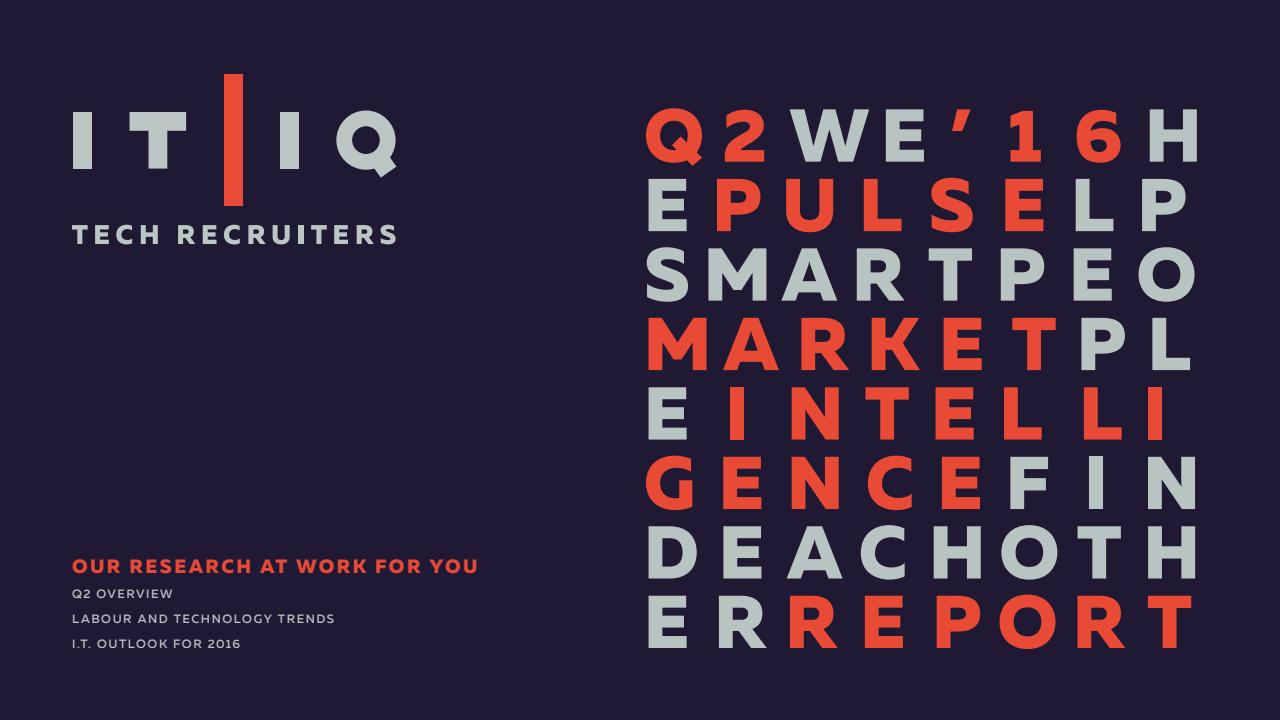
<style>
.page{position:relative;width:1280px;height:720px;background:#201933}
.page>*{position:absolute;margin:0;border:0;box-sizing:border-box;transform-origin:0 0}
.t1{font:800 74.7px/69.5px "Muller";letter-spacing:.29em;color:#e84a36}
.t2{font:800 74.7px "Muller";letter-spacing:.27em;color:#b8c4c2}
.t3{font:800 74.7px "Muller";letter-spacing:.255em;color:#e84a36}
.Header_Descriptor{font:800 19.3px "Muller";letter-spacing:.125em;color:#e84a36}
.Header_Descriptor_Su{font:500 12.1px "Muller";letter-spacing:.13em;color:#bcc7c5}
.s1{color:#b8c4c2}
</style>
<div class="page">
<div style="left:224px;top:75px;width:19px;height:131px;background:#e94b36"></div>
<div style="left:73px;top:112px;width:19px;height:57px;background:#bcc7c5"></div>
<div style="left:280px;top:112px;width:19px;height:57px;background:#bcc7c5"></div>
<svg style="left:130px;top:112px;width:56px;height:57px"></svg>
<svg style="left:72px;top:225px;width:16px;height:19px"></svg>
<svg style="left:95px;top:225px;width:14px;height:19px"></svg>
<svg style="left:116px;top:225px;width:16px;height:19px"></svg>
<svg style="left:141px;top:225px;width:17px;height:19px"></svg>
<svg style="left:178px;top:225px;width:17px;height:19px"></svg>
<svg style="left:203px;top:225px;width:14px;height:19px"></svg>
<svg style="left:224px;top:225px;width:16px;height:19px"></svg>
<svg style="left:248px;top:225px;width:18px;height:19px"></svg>
<svg style="left:273px;top:225px;width:17px;height:19px"></svg>
<div style="left:299px;top:225px;width:5px;height:19px;background:#bcc7c5"></div>
<svg style="left:311px;top:225px;width:16px;height:19px"></svg>
<svg style="left:334px;top:225px;width:14px;height:19px"></svg>
<svg style="left:357px;top:225px;width:17px;height:19px"></svg>
<svg style="left:381px;top:225px;width:15px;height:19px"></svg>
<svg style="left:336px;top:111px;width:60px;height:67px"></svg>
<p class="Header_Descriptor" style="left:72px;top:554px;width:407px">OUR RESEARCH AT WORK FOR YOU</p>
<p class="Header_Descriptor_Su" style="left:72px;top:586px;width:102px">Q2 OVERVIEW</p>
<p class="Header_Descriptor_Su" style="left:72px;top:611px;width:264px">LABOUR AND TECHNOLOGY TRENDS</p>
<p class="Header_Descriptor_Su" style="left:72px;top:636px;width:170px">I.T. OUTLOOK FOR 2016</p>
<p class="t1" style="left:644px;top:101px;width:560px">Q2<span class="s1">WE</span>’ 16<span class="s1">H</span></p>
<p class="t1" style="left:644px;top:171px;width:545px"><span class="s1">E</span>PULSE<span class="s1">LP</span></p>
<p class="t2" style="left:644px;top:227px;width:555px">SMARTPEO</p>
<p class="t3" style="left:644px;top:297px;width:549px">MARKET<span class="s1">PL</span></p>
<p class="t1" style="left:644px;top:379px;width:558px"><span class="s1">E</span> I NTEL LI<br>GENCE<span class="s1">FI N</span></p>
<p class="t2" style="left:644px;top:505px;width:558px">DEACHOTH</p>
<p class="t1" style="left:644px;top:587px;width:550px"><span class="s1">ER</span>REPORT</p>
</div>
